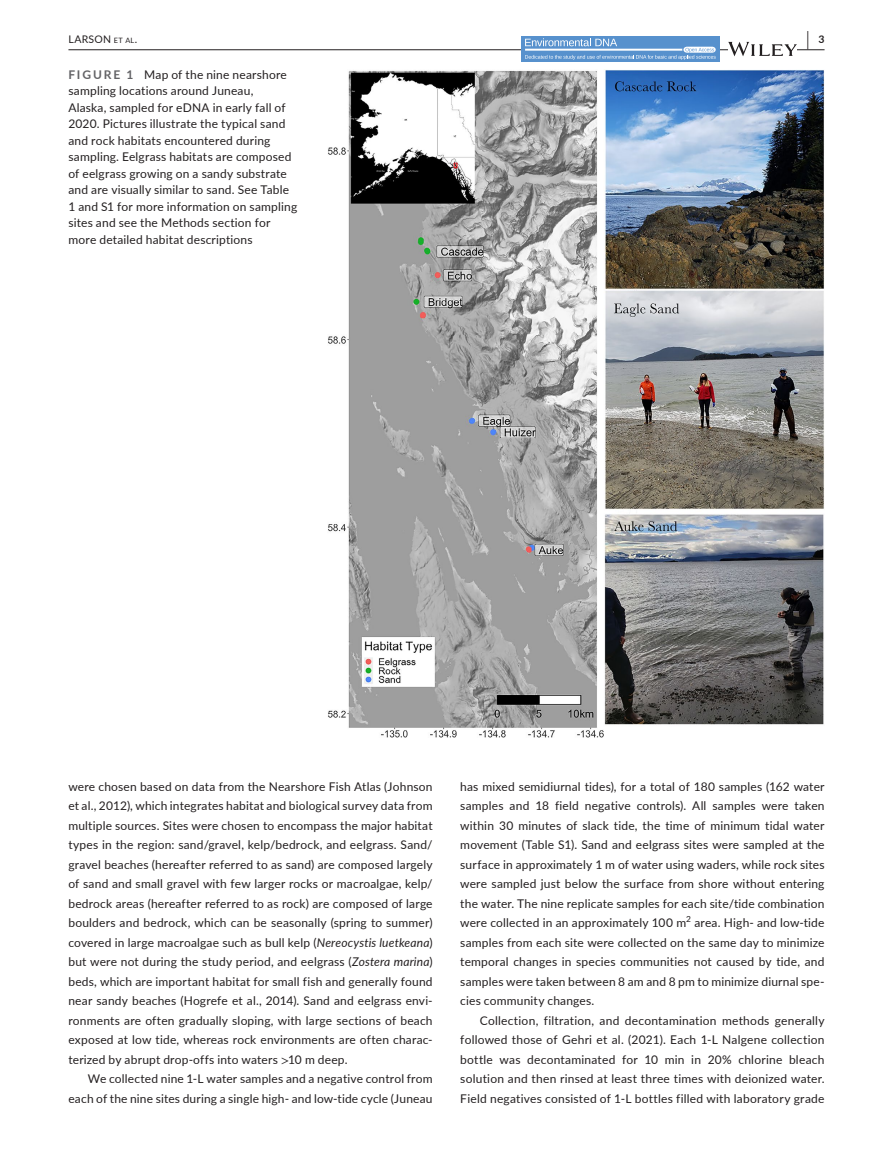
<style>
.page{position:relative;width:893px;height:1174px;background:#fff}
.page>*{position:absolute;margin:0;border:0;box-sizing:border-box;transform-origin:0 0}
.t1{font:700 19.5px "Lato";color:#231f20;scale:.43 1}
.t2{font:12px/19.5px "Lato";letter-spacing:.015em;color:#231f20;text-align:justify}
.t3{font:10.5px "Lato";letter-spacing:.025em;color:#231f20}
.t4{font:8.4px "Lato";color:#231f20}
.s1{font-size:7.35px}
.s2{font-weight:700;color:#636366}
.s3{font-style:italic}
.s4{font-family:"STIX"}
</style>
<div class="page">
<hr style="left:68px;top:49px;width:756px;height:1px;background:#231f20">
<div style="left:521px;top:36px;width:199px;height:26px;background:#5791cd"></div>
<svg style="left:525px;top:38px;width:191px;height:22px"></svg>
<svg style="left:728px;top:42px;width:69px;height:14px"></svg>
<img style="left:328px;top:69px;width:496px;height:669px">
<p class="t3" style="left:68px;top:31px;width:70px">LARSON <span class="s1">et al</span>.</p>
<h1 class="t1" style="left:807px;top:25px;width:43px">| <sup>3</sup></h1>
<p class="t2" style="left:68px;top:66px;width:230px;line-height:16.5px;text-align:left"><span class="s2">FIGURE 1</span> Map of the nine nearshore sampling locations around Juneau,<br>Alaska, sampled for eDNA in early fall of 2020. Pictures illustrate the typical sand and rock habitats encountered during sampling. Eelgrass habitats are composed of eelgrass growing on a sandy substrate and are visually similar to sand. See Table 1 and S1 for more information on sampling sites and see the Methods section for more detailed habitat descriptions</p>
<p class="t2" style="left:68px;top:776px;width:366px">were chosen based on data from the Nearshore Fish Atlas (Johnson et al., 2012), which integrates habitat and biological survey data from multiple sources. Sites were chosen to encompass the major habitat types in the region: sand/gravel, kelp/bedrock, and eelgrass. Sand/ gravel beaches (hereafter referred to as sand) are composed largely of sand and small gravel with few larger rocks or macroalgae, kelp/ bedrock areas (hereafter referred to as rock) are composed of large boulders and bedrock, which can be seasonally (spring to summer) covered in large macroalgae such as bull kelp (<span class="s3">Nereocystis luetkeana</span>) but were not during the study period, and eelgrass (<span class="s3">Zostera marina</span>) beds, which are important habitat for small fish and generally found near sandy beaches (Hogrefe et al., 2014). Sand and eelgrass envi&shy;ronments are often gradually sloping, with large sections of beach exposed at low tide, whereas rock environments are often charac&shy;terized by abrupt drop-offs into waters <span class="s4">&gt;</span>10 m deep.</p>
<p class="t2" style="left:68px;top:1068px;width:366px;text-align:right">We collected nine 1-L water samples and a negative control from each of the nine sites during a single high- and low-tide cycle (Juneau</p>
<p class="t2" style="left:460px;top:776px;width:366px">has mixed semidiurnal tides), for a total of 180 samples (162 water samples and 18 field negative controls). All samples were taken within 30 minutes of slack tide, the time of minimum tidal water movement (Table S1). Sand and eelgrass sites were sampled at the surface in approximately 1 m of water using waders, while rock sites were sampled just below the surface from shore without entering the water. The nine replicate samples for each site/tide combination were collected in an approximately 100 m</p>
<p class="t4" style="left:686px;top:913px;width:6px">2</p>
<p class="t2" style="left:460px;top:912px;width:366px;text-indent:234px">area. High- and low-tide samples from each site were collected on the same day to minimize temporal changes in species communities not caused by tide, and samples were taken between 8 am and 8 pm to minimize diurnal spe&shy;cies community changes.</p>
<p class="t2" style="left:460px;top:1010px;width:366px;text-indent:20px">Collection, filtration, and decontamination methods generally followed those of Gehri et al. (2021). Each 1-L Nalgene collection bottle was decontaminated for 10 min in 20% chlorine bleach solution and then rinsed at least three times with deionized water.<br>Field negatives consisted of 1-L bottles filled with laboratory grade</p>
</div>
